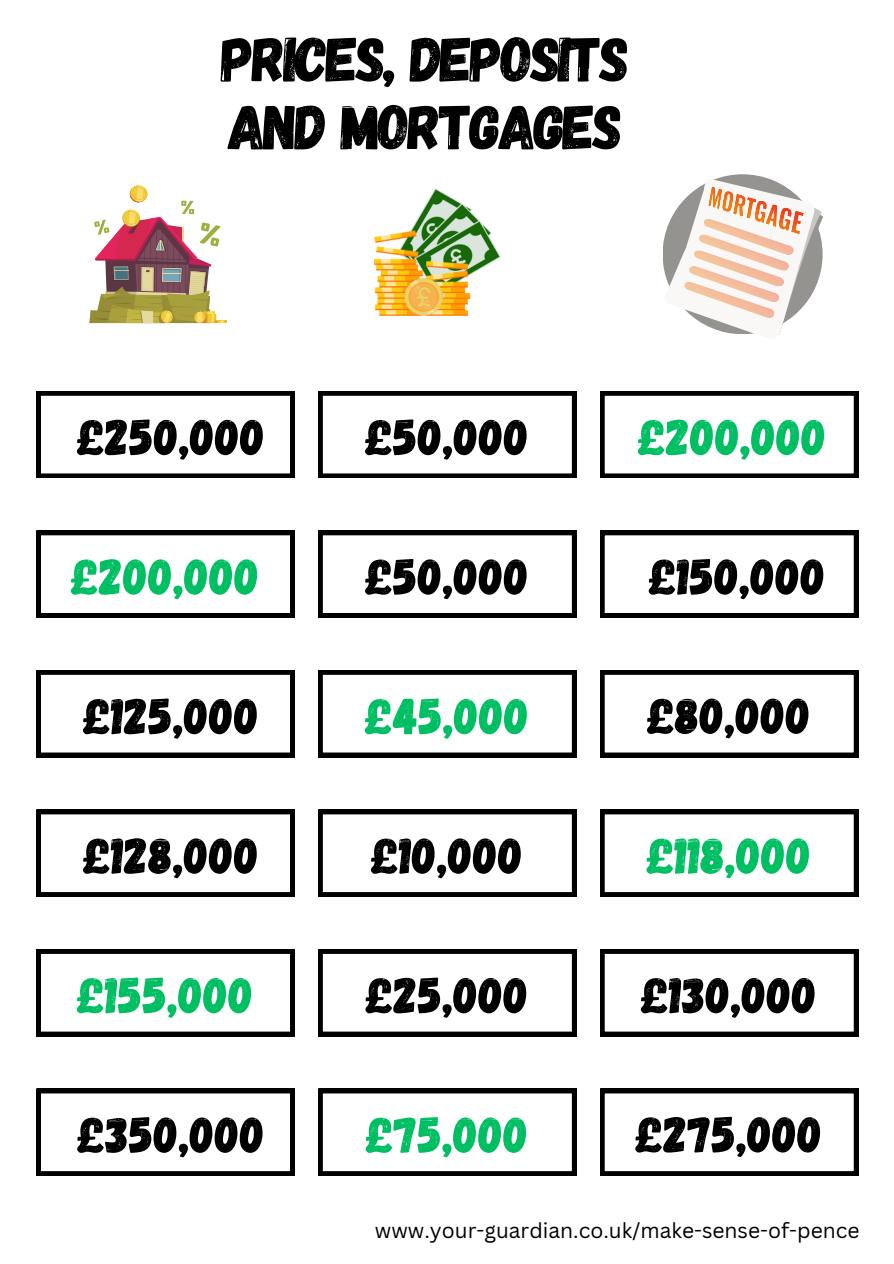
<style>
.page{position:relative;width:894px;height:1264px;background:#fff}
.page>*{position:absolute;margin:0;border:0;box-sizing:border-box;transform-origin:0 0}
.t1{font:62.85px/67.8px "Gagalin";letter-spacing:-.045em;color:#000}
.t2{font:51px "Gagalin";color:#000}
.t3{font:51px "Gagalin";color:#00bf63}
.t4{font:21px "Canva Sans";color:#000}
</style>
<div class="page">
<img style="left:374px;top:189px;width:127px;height:126px">
<svg style="left:663px;top:174px;width:160px;height:161px"></svg>
<svg style="left:89px;top:185px;width:138px;height:139px"></svg>
<svg style="left:36px;top:391px;width:258px;height:87px"></svg>
<svg style="left:600px;top:391px;width:258px;height:87px"></svg>
<svg style="left:318px;top:391px;width:258px;height:87px"></svg>
<svg style="left:36px;top:531px;width:258px;height:86px"></svg>
<svg style="left:600px;top:531px;width:258px;height:86px"></svg>
<svg style="left:318px;top:531px;width:258px;height:86px"></svg>
<svg style="left:318px;top:670px;width:258px;height:87px"></svg>
<svg style="left:600px;top:670px;width:258px;height:87px"></svg>
<svg style="left:36px;top:670px;width:258px;height:87px"></svg>
<svg style="left:318px;top:809px;width:258px;height:87px"></svg>
<svg style="left:36px;top:809px;width:258px;height:87px"></svg>
<svg style="left:600px;top:809px;width:258px;height:87px"></svg>
<svg style="left:318px;top:949px;width:258px;height:87px"></svg>
<svg style="left:36px;top:949px;width:258px;height:87px"></svg>
<svg style="left:600px;top:949px;width:258px;height:87px"></svg>
<svg style="left:318px;top:1088px;width:258px;height:87px"></svg>
<svg style="left:600px;top:1088px;width:258px;height:87px"></svg>
<svg style="left:36px;top:1088px;width:258px;height:87px"></svg>
<p class="t1" style="left:221px;top:22px;width:410px">PRICES, DEPOSITS<br>AND MORTGAGES</p>
<p class="t2" style="left:77px;top:404px;width:190px">£250,000</p>
<p class="t2" style="left:365px;top:404px;width:166px">£50,000</p>
<p class="t3" style="left:637px;top:404px;width:190px">£200,000</p>
<p class="t3" style="left:71px;top:543px;width:190px">£200,000</p>
<p class="t2" style="left:365px;top:543px;width:166px">£50,000</p>
<p class="t2" style="left:648px;top:543px;width:179px">£150,000</p>
<p class="t2" style="left:83px;top:683px;width:178px">£125,000</p>
<p class="t2" style="left:646px;top:682px;width:166px">£80,000</p>
<p class="t3" style="left:365px;top:683px;width:166px">£45,000</p>
<p class="t2" style="left:83px;top:822px;width:178px">£128,000</p>
<p class="t2" style="left:371px;top:822px;width:154px">£10,000</p>
<p class="t3" style="left:646px;top:822px;width:167px">£118,000</p>
<p class="t3" style="left:77px;top:962px;width:178px">£155,000</p>
<p class="t2" style="left:365px;top:962px;width:165px">£25,000</p>
<p class="t2" style="left:640px;top:962px;width:178px">£130,000</p>
<p class="t2" style="left:77px;top:1101px;width:189px">£350,000</p>
<p class="t2" style="left:635px;top:1101px;width:189px">£275,000</p>
<p class="t3" style="left:365px;top:1101px;width:165px">£75,000</p>
<p class="t4" style="left:375px;top:1215px;width:486px">www.your-guardian.co.uk/make-sense-of-pence</p>
</div>
